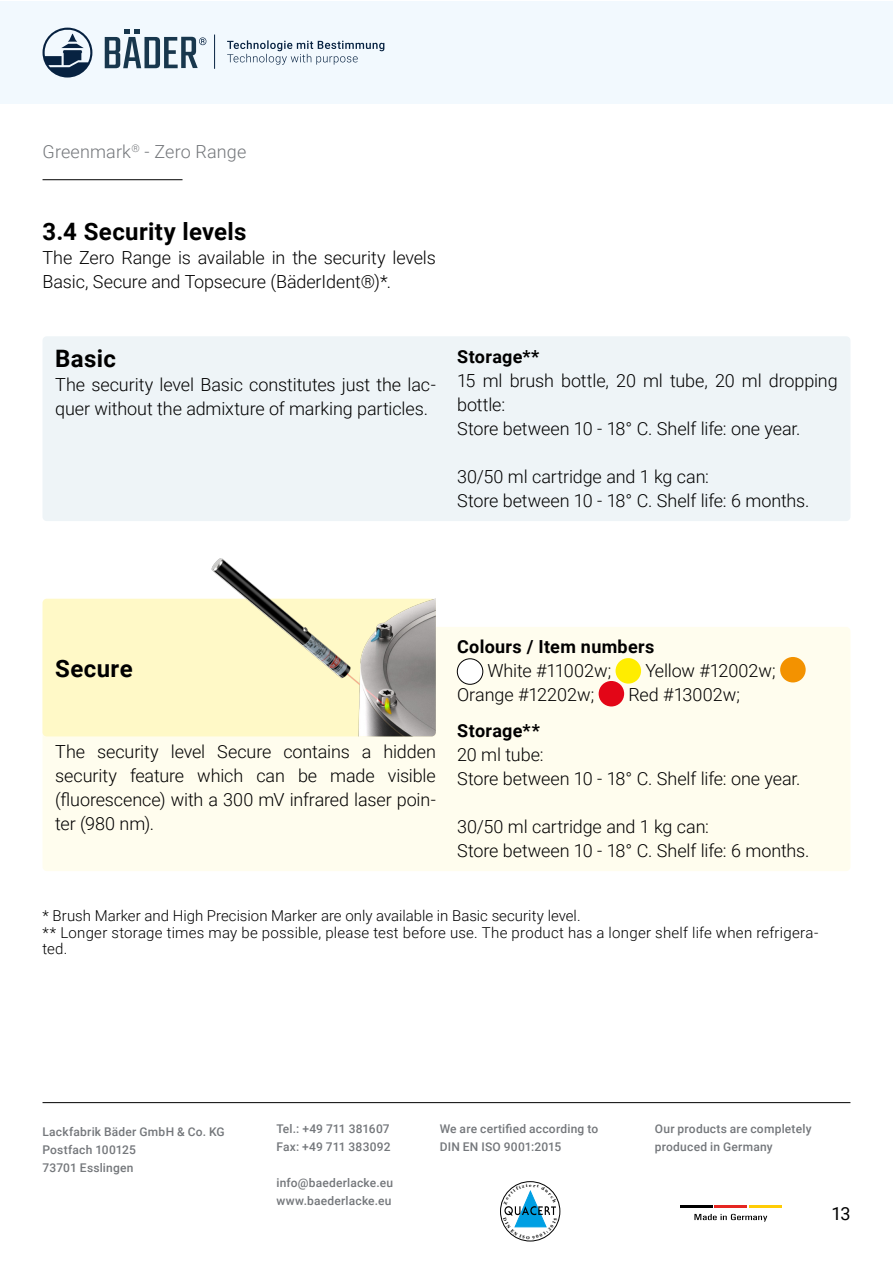
<style>
.page{position:relative;width:893px;height:1263px;background:#fff}
.page>*{position:absolute;margin:0;border:0;box-sizing:border-box;transform-origin:0 0}
.t1{font:700 24px "Roboto";letter-spacing:.015em;color:#000}
.t2{font:300 18px/24px "Roboto";letter-spacing:-.01em;color:#000}
.t3{font:700 18px "Roboto";letter-spacing:.015em;color:#000}
.t4{font:300 18px "Roboto";letter-spacing:.01em;color:#74777b}
.t5{font:18px "Roboto";color:#000}
.t6{font:300 15px/16.5px "Roboto";letter-spacing:.01em;color:#000}
.t7{font:500 12px/18px "Roboto";letter-spacing:.02em;color:#74777b}
</style>
<div class="page">
<svg style="left:694px;top:1214px;width:73px;height:8px"></svg>
<hr style="left:680px;top:1205px;width:32px;height:3px;background:#000">
<hr style="left:715px;top:1205px;width:32px;height:3px;background:#e52621">
<hr style="left:749px;top:1205px;width:33px;height:3px;background:#ffcc05">
<div style="left:500px;top:1181px;width:60px;height:60px;border:1px solid #000;border-radius:50%"></div>
<hr style="left:43px;top:1102px;width:807px;height:1px;background:#000">
<div style="left:0;top:1px;width:893px;height:103px;background:#f2f9fe"></div>
<svg style="left:227px;top:40px;width:157px;height:25px"></svg>
<svg style="left:105px;top:30px;width:101px;height:38px"></svg>
<svg style="left:43px;top:28px;width:49px;height:50px"></svg>
<hr style="left:214px;top:35px;width:1px;height:34px;background:#072241">
<div style="left:43px;top:627px;width:807px;height:244px;background:#fffdee;border-radius:4px"></div>
<div style="left:457px;top:659px;width:26px;height:25px;background:#fff;border-radius:50%"></div>
<div style="left:457px;top:659px;width:26px;height:25px;border:1px solid #000;border-radius:50%"></div>
<div style="left:616px;top:658px;width:25px;height:26px;background:#ffed00;border-radius:50%"></div>
<div style="left:780px;top:657px;width:26px;height:25px;background:#f39200;border-radius:50%"></div>
<div style="left:599px;top:681px;width:25px;height:25px;background:#e30617;border-radius:50%"></div>
<div style="left:43px;top:336px;width:807px;height:185px;background:#eef4f7;border-radius:4px"></div>
<div style="left:43px;top:599px;width:393px;height:137px;background:#fff9c7;border-radius:4px"></div>
<img style="left:202px;top:558px;width:234px;height:178px">
<hr style="left:43px;top:179px;width:140px;height:1px;background:#000">
<svg style="left:503px;top:1183px;width:54px;height:56px"></svg>
<p class="t4" style="left:43px;top:139px;width:205px">Greenmark<sup>®</sup> - Zero Range</p>
<h1 class="t1" style="left:43px;top:215px;width:205px">3.4 Security levels</h1>
<p class="t2" style="left:43px;top:245px;width:395px">The Zero Range is available in the security levels<br>Basic, Secure and Topsecure (BäderIdent®)*.</p>
<h1 class="t1" style="left:55px;top:342px;width:62px">Basic</h1>
<p class="t2" style="left:55px;top:372px;width:382px">The security level Basic constitutes just the lac&shy;quer without the admixture of marking particles.</p>
<p class="t3" style="left:457px;top:343px;width:84px">Storage**</p>
<p class="t2" style="left:457px;top:367px;width:382px">15 ml brush bottle, 20 ml tube, 20 ml dropping bottle:<br>Store between 10 - 18° C. Shelf life: one year.</p>
<p class="t2" style="left:457px;top:463px;width:354px">30/50 ml cartridge and 1 kg can:<br>Store between 10 - 18° C. Shelf life: 6 months.</p>
<h1 class="t1" style="left:55px;top:651px;width:79px">Secure</h1>
<p class="t2" style="left:55px;top:739px;width:382px;text-align:justify">The security level Secure contains a hidden security feature which can be made visible (fluorescence) with a 300 mV infrared laser poin&shy;ter (980 nm).</p>
<p class="t3" style="left:457px;top:634px;width:199px">Colours / Item numbers</p>
<p class="t2" style="left:487px;top:658px;width:125px">White #11002w;</p>
<p class="t2" style="left:645px;top:658px;width:132px">Yellow #12002w;</p>
<p class="t2" style="left:457px;top:682px;width:139px">Orange #12202w;</p>
<p class="t2" style="left:628px;top:682px;width:113px">Red #13002w;</p>
<p class="t3" style="left:457px;top:718px;width:84px">Storage**</p>
<p class="t2" style="left:457px;top:742px;width:345px">20 ml tube:<br>Store between 10 - 18° C. Shelf life: one year.</p>
<p class="t2" style="left:457px;top:814px;width:354px">30/50 ml cartridge and 1 kg can:<br>Store between 10 - 18° C. Shelf life: 6 months.</p>
<p class="t6" style="left:43px;top:907px;width:777px">* Brush Marker and High Precision Marker are only available in Basic security level.<br>** Longer storage times may be possible, please test before use. The product has a longer shelf life when refrigera&shy;ted.</p>
<p class="t7" style="left:43px;top:1122px;width:184px">Lackfabrik Bäder GmbH &amp; Co. KG<br>Postfach 100125<br>73701 Esslingen</p>
<p class="t7" style="left:440px;top:1119px;width:160px">We are certified according to<br>DIN EN ISO 9001:2015</p>
<p class="t7" style="left:655px;top:1119px;width:158px">Our products are completely produced in Germany</p>
<p class="t7" style="left:276px;top:1119px;width:116px">Tel.: +49 711 381607<br>Fax: +49 711 383092</p>
<p class="t7" style="left:276px;top:1173px;width:118px">info@baederlacke.eu www.baederlacke.eu</p>
<p class="t5" style="left:831px;top:1201px;width:21px">13</p>
</div>
